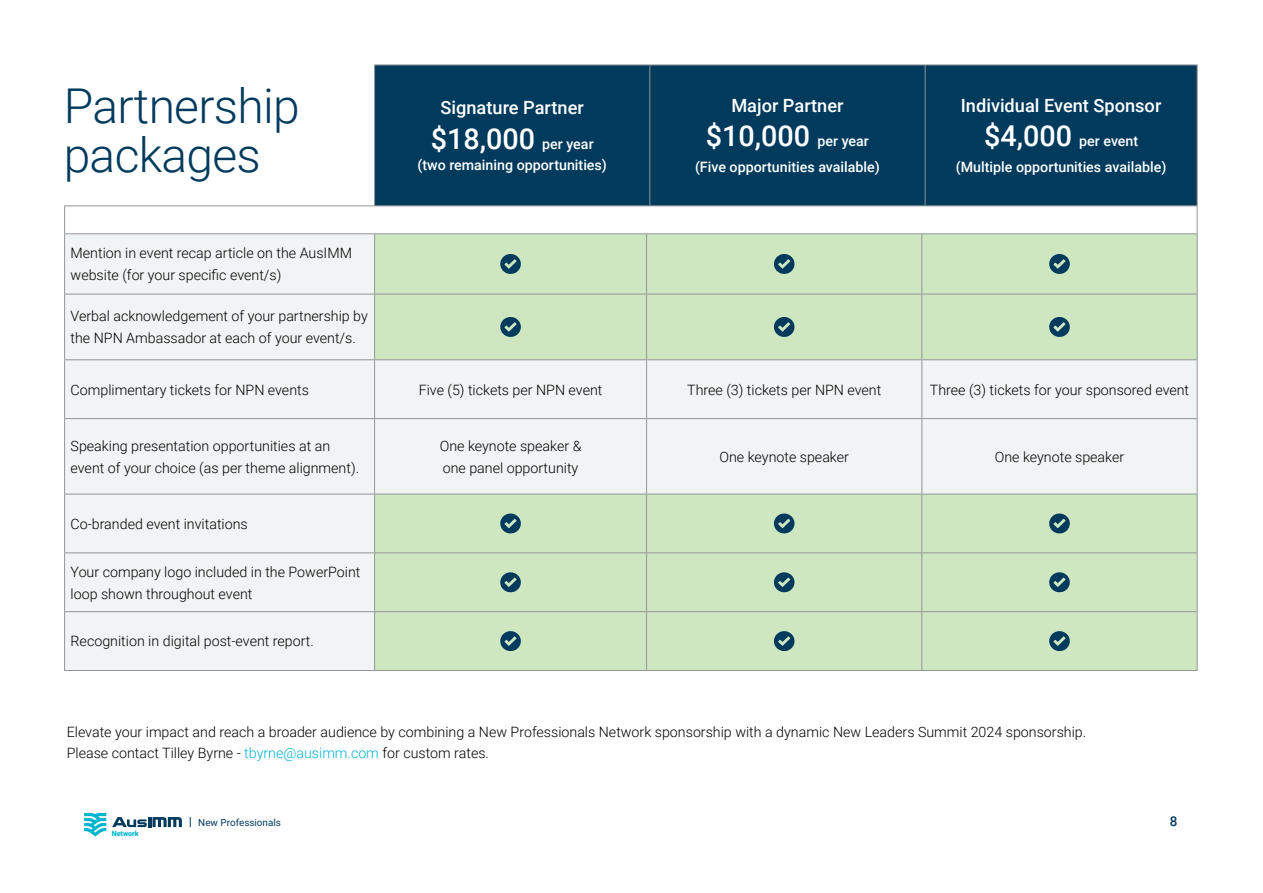
<style>
.page{position:relative;width:1263px;height:893px;background:#fff}
.page>*{position:absolute;margin:0;border:0;box-sizing:border-box;transform-origin:0 0}
.t1{font:300 48px/49.5px "Roboto";letter-spacing:-.015em;color:#003a5d}
.t2{font:500 28.8px "Roboto";color:#fff}
.t3{font:500 18.15px "Roboto";color:#fff}
.t4{font:300 14.25px/21.8px "Roboto";color:#000}
.t5{font:500 14.25px/26px "Roboto";color:#fff;text-align:center}
.t6{font:500 13.5px "Roboto";color:#003a5d}
.t7{font:9.9px "Roboto";color:#003a5d}
.t8{font:900 7.2px "Roboto";color:#00b5d1}
.s1{font-size:14.25px}
.s2{font-size:28.8px}
.s3{color:#00b5d1}
</style>
<div class="page">
<svg style="left:112px;top:817px;width:70px;height:10px"></svg>
<svg style="left:84px;top:813px;width:22px;height:23px"></svg>
<div style="left:65px;top:234px;width:309px;height:436px;background:#f1f4f4"></div>
<svg style="left:375px;top:234px;width:822px;height:436px;fill:#cfe7c1"></svg>
<hr style="left:646px;top:294px;width:1px;height:65px;background:#939598">
<hr style="left:1197px;top:234px;width:1px;height:60px;background:#939598">
<hr style="left:922px;top:294px;width:275px;height:1px;background:#939598">
<hr style="left:921px;top:294px;width:1px;height:65px;background:#939598">
<hr style="left:1197px;top:294px;width:1px;height:65px;background:#939598">
<hr style="left:1197px;top:494px;width:1px;height:58px;background:#939598">
<hr style="left:375px;top:552px;width:272px;height:1px;background:#939598">
<hr style="left:647px;top:552px;width:275px;height:1px;background:#939598">
<hr style="left:922px;top:552px;width:275px;height:1px;background:#939598">
<hr style="left:1197px;top:553px;width:1px;height:58px;background:#939598">
<hr style="left:375px;top:233px;width:272px;height:1px;background:#939598">
<hr style="left:647px;top:233px;width:275px;height:1px;background:#939598">
<hr style="left:375px;top:294px;width:272px;height:1px;background:#939598">
<hr style="left:647px;top:294px;width:275px;height:1px;background:#939598">
<hr style="left:375px;top:611px;width:272px;height:1px;background:#939598">
<hr style="left:647px;top:611px;width:275px;height:1px;background:#939598">
<hr style="left:922px;top:611px;width:275px;height:1px;background:#939598">
<hr style="left:375px;top:670px;width:272px;height:1px;background:#939598">
<hr style="left:647px;top:670px;width:275px;height:1px;background:#939598">
<hr style="left:922px;top:670px;width:275px;height:1px;background:#939598">
<hr style="left:921px;top:234px;width:1px;height:60px;background:#939598">
<hr style="left:1197px;top:612px;width:1px;height:58px;background:#939598">
<hr style="left:922px;top:233px;width:275px;height:1px;background:#939598">
<hr style="left:64px;top:294px;width:1px;height:65px;background:#939598">
<hr style="left:374px;top:294px;width:1px;height:65px;background:#939598">
<hr style="left:64px;top:553px;width:1px;height:58px;background:#939598">
<hr style="left:374px;top:553px;width:1px;height:58px;background:#939598">
<hr style="left:646px;top:553px;width:1px;height:58px;background:#939598">
<hr style="left:921px;top:553px;width:1px;height:58px;background:#939598">
<hr style="left:646px;top:494px;width:1px;height:58px;background:#939598">
<hr style="left:921px;top:494px;width:1px;height:58px;background:#939598">
<hr style="left:646px;top:234px;width:1px;height:60px;background:#939598">
<hr style="left:646px;top:612px;width:1px;height:58px;background:#939598">
<hr style="left:921px;top:612px;width:1px;height:58px;background:#939598">
<hr style="left:64px;top:359px;width:311px;height:1px;background:#939598">
<hr style="left:64px;top:360px;width:1px;height:58px;background:#939598">
<hr style="left:375px;top:359px;width:272px;height:1px;background:#939598">
<hr style="left:374px;top:360px;width:1px;height:58px;background:#939598">
<hr style="left:647px;top:359px;width:275px;height:1px;background:#939598">
<hr style="left:646px;top:360px;width:1px;height:58px;background:#939598">
<hr style="left:922px;top:359px;width:275px;height:1px;background:#939598">
<hr style="left:921px;top:360px;width:1px;height:58px;background:#939598">
<hr style="left:1197px;top:360px;width:1px;height:58px;background:#939598">
<hr style="left:64px;top:418px;width:311px;height:1px;background:#939598">
<hr style="left:64px;top:419px;width:1px;height:75px;background:#939598">
<hr style="left:375px;top:418px;width:272px;height:1px;background:#939598">
<hr style="left:374px;top:419px;width:1px;height:75px;background:#939598">
<hr style="left:375px;top:494px;width:272px;height:1px;background:#939598">
<hr style="left:647px;top:418px;width:275px;height:1px;background:#939598">
<hr style="left:646px;top:419px;width:1px;height:75px;background:#939598">
<hr style="left:647px;top:494px;width:275px;height:1px;background:#939598">
<hr style="left:922px;top:418px;width:275px;height:1px;background:#939598">
<hr style="left:921px;top:419px;width:1px;height:75px;background:#939598">
<hr style="left:1197px;top:419px;width:1px;height:75px;background:#939598">
<hr style="left:922px;top:494px;width:275px;height:1px;background:#939598">
<hr style="left:64px;top:494px;width:311px;height:1px;background:#939598">
<hr style="left:64px;top:494px;width:1px;height:58px;background:#939598">
<hr style="left:374px;top:494px;width:1px;height:58px;background:#939598">
<hr style="left:64px;top:552px;width:311px;height:1px;background:#939598">
<hr style="left:64px;top:611px;width:311px;height:1px;background:#939598">
<hr style="left:64px;top:612px;width:1px;height:58px;background:#939598">
<hr style="left:374px;top:612px;width:1px;height:58px;background:#939598">
<hr style="left:64px;top:670px;width:311px;height:1px;background:#939598">
<hr style="left:64px;top:233px;width:311px;height:1px;background:#939598">
<hr style="left:64px;top:234px;width:1px;height:60px;background:#939598">
<hr style="left:374px;top:234px;width:1px;height:60px;background:#939598">
<hr style="left:64px;top:294px;width:311px;height:1px;background:#939598">
<svg style="left:500px;top:254px;width:21px;height:20px"></svg>
<svg style="left:774px;top:254px;width:20px;height:20px"></svg>
<svg style="left:1049px;top:254px;width:21px;height:20px"></svg>
<svg style="left:500px;top:317px;width:21px;height:20px"></svg>
<svg style="left:774px;top:317px;width:20px;height:20px"></svg>
<svg style="left:1049px;top:317px;width:21px;height:20px"></svg>
<svg style="left:500px;top:513px;width:21px;height:20px"></svg>
<svg style="left:774px;top:513px;width:20px;height:20px"></svg>
<svg style="left:1049px;top:513px;width:21px;height:20px"></svg>
<svg style="left:500px;top:572px;width:21px;height:20px"></svg>
<svg style="left:774px;top:572px;width:20px;height:20px"></svg>
<svg style="left:1049px;top:572px;width:21px;height:20px"></svg>
<svg style="left:500px;top:631px;width:21px;height:20px"></svg>
<svg style="left:774px;top:631px;width:20px;height:20px"></svg>
<svg style="left:1049px;top:631px;width:21px;height:20px"></svg>
<div style="left:375px;top:66px;width:822px;height:139px;background:#003a5d"></div>
<hr style="left:64px;top:205px;width:311px;height:1px;background:#939598">
<svg style="left:64px;top:206px;width:1px;height:28px"></svg>
<svg style="left:1197px;top:206px;width:1px;height:28px"></svg>
<hr style="left:650px;top:205px;width:275px;height:1px;background:#939598">
<hr style="left:374px;top:65px;width:276px;height:1px;background:#939598">
<hr style="left:374px;top:65px;width:1px;height:140px;background:#939598">
<hr style="left:375px;top:205px;width:275px;height:1px;background:#939598">
<hr style="left:925px;top:65px;width:272px;height:1px;background:#939598">
<hr style="left:1197px;top:65px;width:1px;height:140px;background:#939598">
<hr style="left:925px;top:205px;width:272px;height:1px;background:#939598">
<hr style="left:650px;top:65px;width:275px;height:1px;background:#939598">
<hr style="left:649px;top:65px;width:1px;height:140px;background:#939598">
<hr style="left:925px;top:65px;width:1px;height:140px;background:#939598">
<h1 class="t1" style="left:64px;top:79px;width:237px">Partnership packages</h1>
<p class="t3" style="left:441px;top:95px;width:145px">Signature Partner</p>
<h2 class="t2" style="left:431px;top:118px;width:164px">$18,000 <span class="s1">per year</span></h2>
<p class="t5" style="left:417px;top:152px;width:191px">(two remaining opportunities)</p>
<p class="t3" style="left:731px;top:93px;width:114px">Major Partner</p>
<h2 class="t2" style="left:706px;top:116px;width:164px">$10,000 <span class="s1">per year</span></h2>
<p class="t5" style="left:695px;top:154px;width:186px">(Five opportunities available)</p>
<p class="t3" style="left:961px;top:93px;width:202px">Individual Event Sponsor</p>
<p class="t5" style="left:956px;top:128px;width:212px"><span class="s2">$4,000</span> per event (Multiple opportunities available)</p>
<p class="t4" style="left:71px;top:242px;width:283px">Mention in event recap article on the AusIMM website (for your specific event/s)</p>
<p class="t4" style="left:71px;top:305px;width:299px">Verbal acknowledgement of your partnership by the NPN Ambassador at each of your event/s.</p>
<p class="t4" style="left:71px;top:378px;width:240px">Complimentary tickets for NPN events</p>
<p class="t4" style="left:419px;top:378px;width:185px">Five (5) tickets per NPN event</p>
<p class="t4" style="left:687px;top:378px;width:196px">Three (3) tickets per NPN event</p>
<p class="t4" style="left:930px;top:378px;width:261px">Three (3) tickets for your sponsored event</p>
<p class="t4" style="left:71px;top:434px;width:290px">Speaking presentation opportunities at an event of your choice (as per theme alignment).</p>
<p class="t4" style="left:440px;top:434px;width:143px">One keynote speaker &amp; one panel opportunity</p>
<p class="t4" style="left:719px;top:445px;width:131px">One keynote speaker</p>
<p class="t4" style="left:995px;top:445px;width:131px">One keynote speaker</p>
<p class="t4" style="left:71px;top:512px;width:179px">Co-branded event invitations</p>
<p class="t4" style="left:71px;top:560px;width:291px">Your company logo included in the PowerPoint loop shown throughout event</p>
<p class="t4" style="left:71px;top:630px;width:245px">Recognition in digital post-event report.</p>
<p class="t4" style="left:67px;top:720px;width:1021px">Elevate your impact and reach a broader audience by combining a New Professionals Network sponsorship with a dynamic New Leaders Summit 2024 sponsorship.<br>Please contact Tilley Byrne - <span class="s3">tbyrne@ausimm.com</span> for custom rates.</p>
<p class="t8" style="left:112px;top:829px;width:29px">Network</p>
<p class="t7" style="left:198px;top:816px;width:84px">New Professionals</p>
<p class="t6" style="left:1170px;top:812px;width:9px">8</p>
</div>
